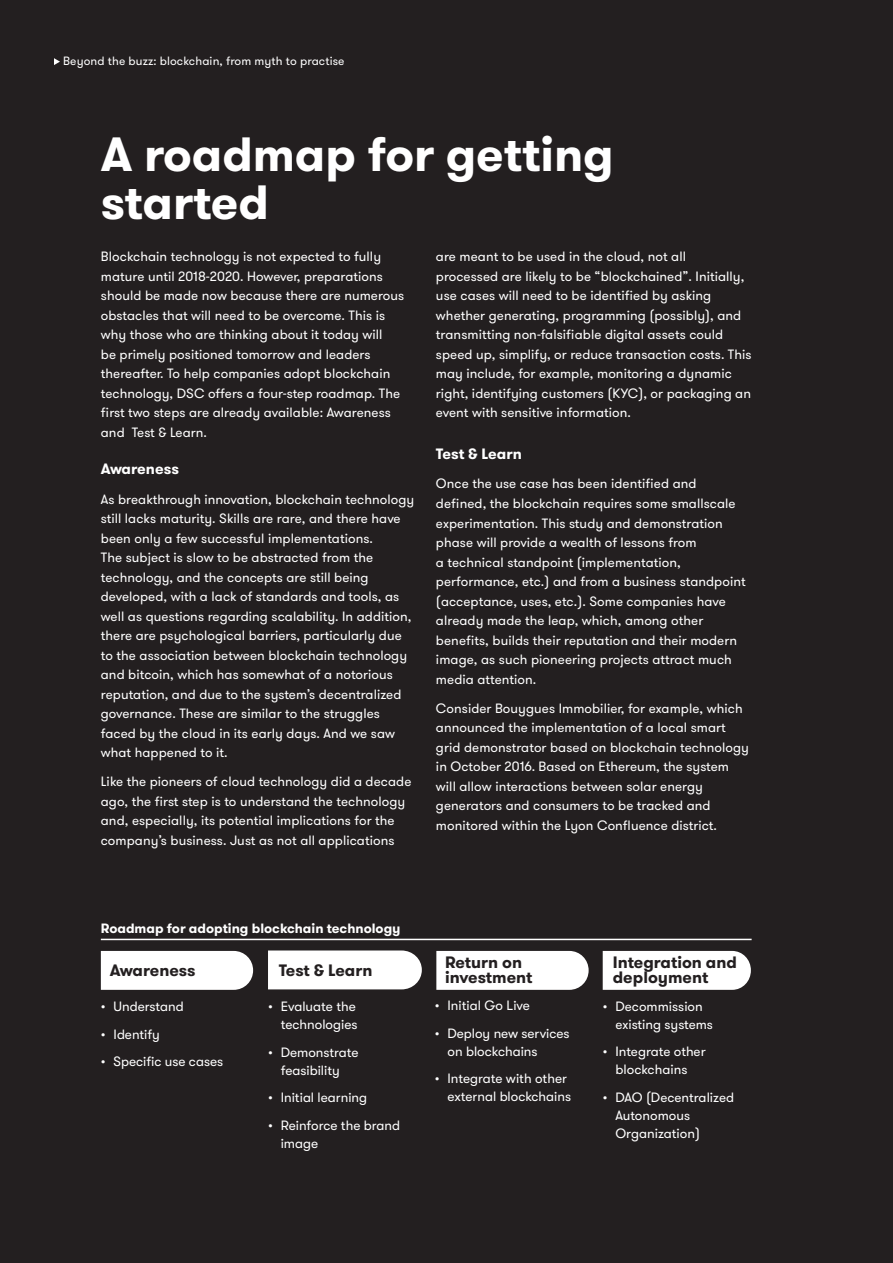
<style>
.page{position:relative;width:893px;height:1263px;background:#231f20}
.page>*{position:absolute;margin:0;border:0;box-sizing:border-box;transform-origin:0 0}
.Body_Copy_Regular_9{font:700 48px/48px "GT Walsheim Pro";color:#fff}
.Body_Copy_Regular_9-2{font:700 16.5px/15px "GT Walsheim Pro";color:#231f20}
.Body_Copy_Regular_9-3{font:700 15px "GT Walsheim Pro";color:#fff}
.Body_Copy_Regular_9-4{font:13.5px/19.5px "GT Walsheim Pro";letter-spacing:.005em;color:#fff}
.t1{font:13.5px/18px "GT Walsheim";color:#fff}
.Body_Copy_Regular_9-5{font:700 13.5px "GT Walsheim Pro";color:#fff}
.Running_Head_Reg_9_1{font:12px "GT Walsheim Pro";letter-spacing:.01em;color:#fff}
</style>
<div class="page">
<hr style="left:101px;top:939px;width:651px;height:1px;background:#fff">
<div style="left:101px;top:951px;width:152px;height:39px;background:#fff"></div>
<div style="left:268px;top:950px;width:154px;height:39px;background:#fff"></div>
<div style="left:436px;top:951px;width:153px;height:39px;background:#fff"></div>
<div style="left:603px;top:951px;width:148px;height:39px;background:#fff"></div>
<svg style="left:54px;top:58px;width:6px;height:7px"></svg>
<p class="Running_Head_Reg_9_1" style="left:63px;top:53px;width:283px">Beyond the buzz: blockchain, from myth to practise</p>
<p class="Body_Copy_Regular_9" style="left:101px;top:131px;width:514px">A roadmap for getting started</p>
<p class="Body_Copy_Regular_9-4" style="left:101px;top:247px;width:305px">Blockchain technology is not expected to fully mature until 2018-2020. However, preparations should be made now because there are numerous obstacles that will need to be overcome. This is why those who are thinking about it today will<br>be primely positioned tomorrow and leaders thereafter. To help companies adopt blockchain technology, DSC offers a four-step roadmap. The first two steps are already available: Awareness and Test &amp; Learn.</p>
<p class="Body_Copy_Regular_9-3" style="left:101px;top:459px;width:80px">Awareness</p>
<p class="Body_Copy_Regular_9-4" style="left:101px;top:489px;width:315px">As breakthrough innovation, blockchain technology still lacks maturity. Skills are rare, and there have been only a few successful implementations.<br>The subject is slow to be abstracted from the technology, and the concepts are still being developed, with a lack of standards and tools, as well as questions regarding scalability. In addition, there are psychological barriers, particularly due to the association between blockchain technology and bitcoin, which has somewhat of a notorious reputation, and due to the system’s decentralized governance. These are similar to the struggles faced by the cloud in its early days. And we saw what happened to it.</p>
<p class="Body_Copy_Regular_9-4" style="left:101px;top:772px;width:312px">Like the pioneers of cloud technology did a decade ago, the first step is to understand the technology and, especially, its potential implications for the company’s business. Just as not all applications</p>
<p class="Body_Copy_Regular_9-4" style="left:436px;top:247px;width:317px">are meant to be used in the cloud, not all processed are likely to be “blockchained”. Initially, use cases will need to be identified by asking whether generating, programming (possibly), and transmitting non-falsifiable digital assets could speed up, simplify, or reduce transaction costs. This may include, for example, monitoring a dynamic right, identifying customers (KYC), or packaging an event with sensitive information.</p>
<p class="Body_Copy_Regular_9-3" style="left:436px;top:444px;width:87px">Test &amp; Learn</p>
<p class="Body_Copy_Regular_9-4" style="left:436px;top:474px;width:311px">Once the use case has been identified and defined, the blockchain requires some smallscale experimentation. This study and demonstration phase will provide a wealth of lessons from<br>a technical standpoint (implementation, performance, etc.) and from a business standpoint (acceptance, uses, etc.). Some companies have already made the leap, which, among other benefits, builds their reputation and their modern image, as such pioneering projects attract much media attention.</p>
<p class="Body_Copy_Regular_9-4" style="left:436px;top:699px;width:314px">Consider Bouygues Immobilier, for example, which announced the implementation of a local smart grid demonstrator based on blockchain technology in October 2016. Based on Ethereum, the system will allow interactions between solar energy generators and consumers to be tracked and monitored within the Lyon Confluence district.</p>
<p class="Body_Copy_Regular_9-5" style="left:101px;top:919px;width:301px">Roadmap for adopting blockchain technology</p>
<p class="Body_Copy_Regular_9-2" style="left:110px;top:963px;width:87px">Awareness</p>
<p class="Body_Copy_Regular_9-2" style="left:279px;top:963px;width:95px">Test &amp; Learn</p>
<p class="Body_Copy_Regular_9-2" style="left:445px;top:955px;width:89px">Return on investment</p>
<p class="Body_Copy_Regular_9-2" style="left:613px;top:955px;width:126px">Integration and deployment</p>
<p class="t1" style="left:268px;top:997px;width:91px;text-align:right">• Evaluate the technologies</p>
<p class="t1" style="left:268px;top:1043px;width:92px;text-align:center">• Demonstrate feasibility</p>
<p class="t1" style="left:268px;top:1089px;width:101px">• Initial learning</p>
<p class="t1" style="left:281px;top:1116px;width:121px;text-indent:-13px">• Reinforce the brand image</p>
<p class="t1" style="left:435px;top:996px;width:97px">• Initial Go Live</p>
<p class="t1" style="left:448px;top:1024px;width:124px;text-indent:-13px">• Deploy new services on blockchains</p>
<p class="t1" style="left:448px;top:1070px;width:125px;text-indent:-13px">• Integrate with other external blockchains</p>
<p class="Body_Copy_Regular_9-4" style="left:615px;top:997px;width:99px;line-height:18px;text-indent:-13px">• Decommission existing systems</p>
<p class="Body_Copy_Regular_9-4" style="left:603px;top:1043px;width:104px;line-height:18px;text-align:center">• Integrate other blockchains</p>
<p class="Body_Copy_Regular_9-4" style="left:615px;top:1088px;width:120px;line-height:18px;text-indent:-13px">• DAO (Decentralized<br>Autonomous<br>Organization)</p>
<p class="t1" style="left:101px;top:997px;width:84px">• Understand</p>
<p class="t1" style="left:101px;top:1025px;width:61px">• Identify</p>
<p class="t1" style="left:101px;top:1053px;width:124px">• Specific use cases</p>
</div>
